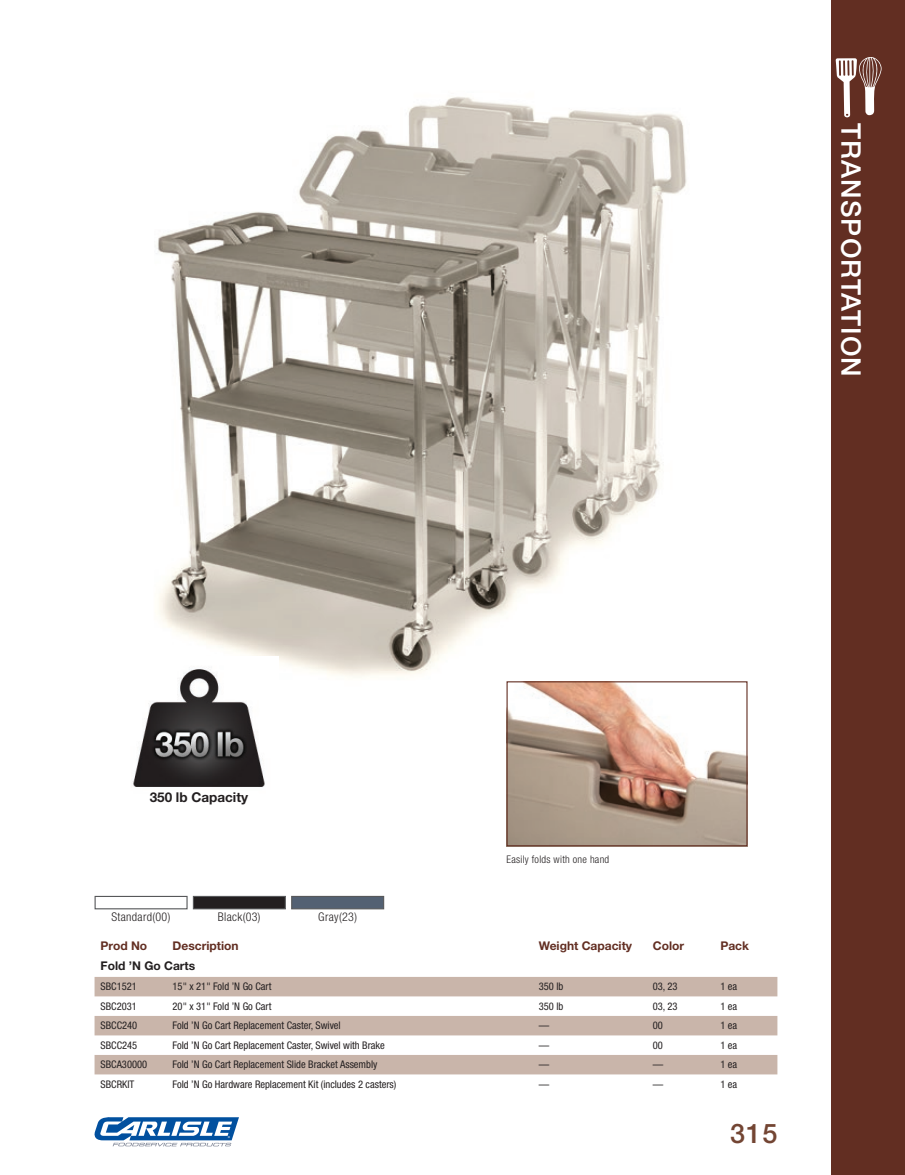
<style>
.page{position:relative;width:905px;height:1175px;background:#fff}
.page>*{position:absolute;margin:0;border:0;box-sizing:border-box;transform-origin:0 0}
.t1{font:500 27px "Helvetica Neue LT Std";letter-spacing:.04em;color:#fff}
.t2{font:500 27px "Helvetica Neue LT Std";color:#734533}
.t3{font:700 13.5px "Helvetica Neue LT Std";color:#231f20}
.t4{font:700 12px "Helvetica Neue LT Std";color:#622e22}
.t5{font:300 condensed 12px "Helvetica Neue LT Std";letter-spacing:.03em;color:#231f20}
.t6{font:700 12px "Helvetica Neue LT Std";color:#231f20}
.t7{font:condensed 10.5px "Helvetica Neue LT Std";color:#231f20}
.t8{font:300 condensed 10.5px "Helvetica Neue LT Std";letter-spacing:.025em;color:#231f20}
</style>
<div class="page">
<div style="left:831px;top:0;width:73px;height:1174px;background:#622e22"></div>
<svg style="left:835px;top:57px;width:46px;height:60px"></svg>
<svg style="left:94px;top:1117px;width:145px;height:29px"></svg>
<img style="left:156px;top:96px;width:531px;height:581px">
<img style="left:508px;top:683px;width:237px;height:161px">
<div style="left:506px;top:681px;width:241px;height:165px;border:1px solid #622e22"></div>
<img style="left:132px;top:656px;width:146px;height:131px">
<svg style="left:94px;top:977px;width:683px;height:97px;fill:#c9b5aa"></svg>
<div style="left:94px;top:896px;width:94px;height:13px;background:#fff;border:1px solid #57585a"></div>
<div style="left:193px;top:896px;width:92px;height:12px;background:#231f20"></div>
<div style="left:193px;top:896px;width:93px;height:13px;border:1px solid #57585a"></div>
<div style="left:291px;top:896px;width:93px;height:13px;background:#536173;border:1px solid #57585a"></div>
<h1 class="t1" style="left:867px;top:123px;width:255px;rotate:90deg">TRANSPORTATION</h1>
<p class="t3" style="left:150px;top:789px;width:100px">350 lb Capacity</p>
<p class="t5" style="left:111px;top:909px;width:61px">Standard(00)</p>
<p class="t5" style="left:218px;top:909px;width:44px">Black(03)</p>
<p class="t5" style="left:318px;top:909px;width:40px">Gray(23)</p>
<p class="t8" style="left:506px;top:853px;width:104px">Easily folds with one hand</p>
<p class="t4" style="left:100px;top:938px;width:48px">Prod No</p>
<p class="t4" style="left:172px;top:938px;width:67px">Description</p>
<p class="t4" style="left:538px;top:938px;width:95px">Weight Capacity</p>
<p class="t4" style="left:652px;top:938px;width:33px">Color</p>
<p class="t4" style="left:720px;top:938px;width:30px">Pack</p>
<p class="t6" style="left:100px;top:958px;width:96px">Fold ’N Go Carts</p>
<p class="t7" style="left:100px;top:980px;width:38px">SBC1521</p>
<p class="t7" style="left:172px;top:980px;width:100px">15" x 21" Fold ’N Go Cart</p>
<p class="t7" style="left:538px;top:980px;width:26px">350 lb</p>
<p class="t7" style="left:652px;top:980px;width:26px">03, 23</p>
<p class="t7" style="left:720px;top:980px;width:18px">1 ea</p>
<p class="t7" style="left:100px;top:1000px;width:38px">SBC2031</p>
<p class="t7" style="left:172px;top:1000px;width:100px">20" x 31" Fold ’N Go Cart</p>
<p class="t7" style="left:538px;top:1000px;width:26px">350 lb</p>
<p class="t7" style="left:652px;top:1000px;width:26px">03, 23</p>
<p class="t7" style="left:720px;top:1000px;width:18px">1 ea</p>
<p class="t7" style="left:100px;top:1019px;width:38px">SBCC240</p>
<p class="t7" style="left:172px;top:1019px;width:170px">Fold ’N Go Cart Replacement Caster, Swivel</p>
<p class="t7" style="left:538px;top:1019px;width:12px">—</p>
<p class="t7" style="left:652px;top:1019px;width:12px">00</p>
<p class="t7" style="left:720px;top:1019px;width:18px">1 ea</p>
<p class="t7" style="left:100px;top:1039px;width:38px">SBCC245</p>
<p class="t7" style="left:172px;top:1039px;width:214px">Fold ’N Go Cart Replacement Caster, Swivel with Brake</p>
<p class="t7" style="left:538px;top:1039px;width:12px">—</p>
<p class="t7" style="left:652px;top:1039px;width:12px">00</p>
<p class="t7" style="left:720px;top:1039px;width:18px">1 ea</p>
<p class="t7" style="left:100px;top:1058px;width:48px">SBCA30000</p>
<p class="t7" style="left:172px;top:1058px;width:206px">Fold ’N Go Cart Replacement Slide Bracket Assembly</p>
<p class="t7" style="left:538px;top:1058px;width:12px">—</p>
<p class="t7" style="left:652px;top:1058px;width:12px">—</p>
<p class="t7" style="left:720px;top:1058px;width:18px">1 ea</p>
<p class="t7" style="left:100px;top:1078px;width:35px">SBCRKIT</p>
<p class="t7" style="left:172px;top:1078px;width:225px">Fold ’N Go Hardware Replacement Kit (includes 2 casters)</p>
<p class="t7" style="left:538px;top:1078px;width:12px">—</p>
<p class="t7" style="left:652px;top:1078px;width:12px">—</p>
<p class="t7" style="left:720px;top:1078px;width:18px">1 ea</p>
<h1 class="t2" style="left:730px;top:1117px;width:49px">315</h1>
</div>
